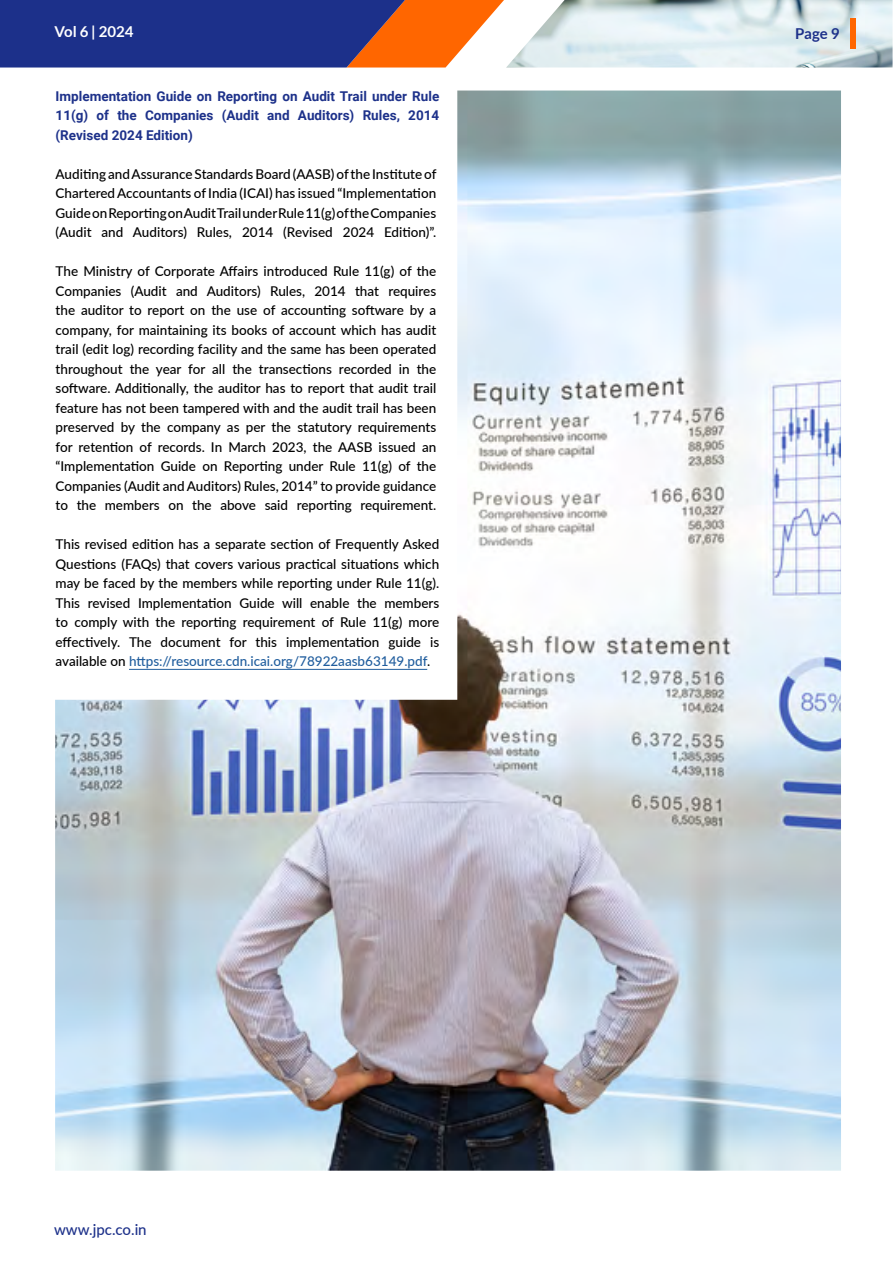
<style>
.page{position:relative;width:893px;height:1263px;background:#fff}
.page>*{position:absolute;margin:0;border:0;box-sizing:border-box;transform-origin:0 0}
.t1{font:500 15px "Lato";color:#1d318a}
.t2{font:700 15px "Lato";color:#fff}
.t3{font:700 15px "Lato";color:#1d318a}
.t4{font:500 13.5px/19.5px "Lato";color:#000;text-align:justify}
.t5{font:700 13.5px/19.5px "Roboto";color:#1d318a;text-align:justify}
.s1{color:#215e9e}
</style>
<div class="page">
<img style="left:55px;top:91px;width:786px;height:1080px">
<hr style="left:129px;top:669px;width:298px;height:1px;background:#215e9e">
<svg style="left:0;top:0;width:504px;height:68px;background:#554675"></svg>
<img style="left:507px;top:0;width:385px;height:67px">
<div style="left:851px;top:19px;width:5px;height:30px;background:#f60"></div>
<p class="t2" style="left:54px;top:23px;width:80px">Vol 6 | 2024</p>
<p class="t3" style="left:795px;top:25px;width:46px">Page 9</p>
<p class="t5" style="left:56px;top:86px;width:385px">Implementation Guide on Reporting on Audit Trail under Rule 11(g) of the Companies (Audit and Auditors) Rules, 2014 (Revised 2024 Edition)</p>
<p class="t4" style="left:56px;top:163px;width:382px">Auditing and Assurance Standards Board (AASB) of the Institute of Chartered Accountants of India (ICAI) has issued “Implementation Guide on Reporting on Audit Trail under Rule 11(g) of the Companies (Audit and Auditors) Rules, 2014 (Revised 2024 Edition)”.</p>
<p class="t4" style="left:56px;top:261px;width:382px">The Ministry of Corporate Affairs introduced Rule 11(g) of the Companies (Audit and Auditors) Rules, 2014 that requires the auditor to report on the use of accounting software by a company, for maintaining its books of account which has audit trail (edit log) recording facility and the same has been operated throughout the year for all the transections recorded in the software. Additionally, the auditor has to report that audit trail feature has not been tampered with and the audit trail has been preserved by the company as per the statutory requirements for retention of records. In March 2023, the AASB issued an “Implementation Guide on Reporting under Rule 11(g) of the Companies (Audit and Auditors) Rules, 2014” to provide guidance to the members on the above said reporting requirement.</p>
<p class="t4" style="left:56px;top:534px;width:385px">This revised edition has a separate section of Frequently Asked Questions (FAQs) that covers various practical situations which may be faced by the members while reporting under Rule 11(g).<br>This revised Implementation Guide will enable the members to comply with the reporting requirement of Rule 11(g) more effectively. The document for this implementation guide is available on <span class="s1">https://resource.cdn.icai.org/78922aasb63149.pdf</span>.</p>
<p class="t1" style="left:54px;top:1218px;width:94px">www.jpc.co.in</p>
</div>
